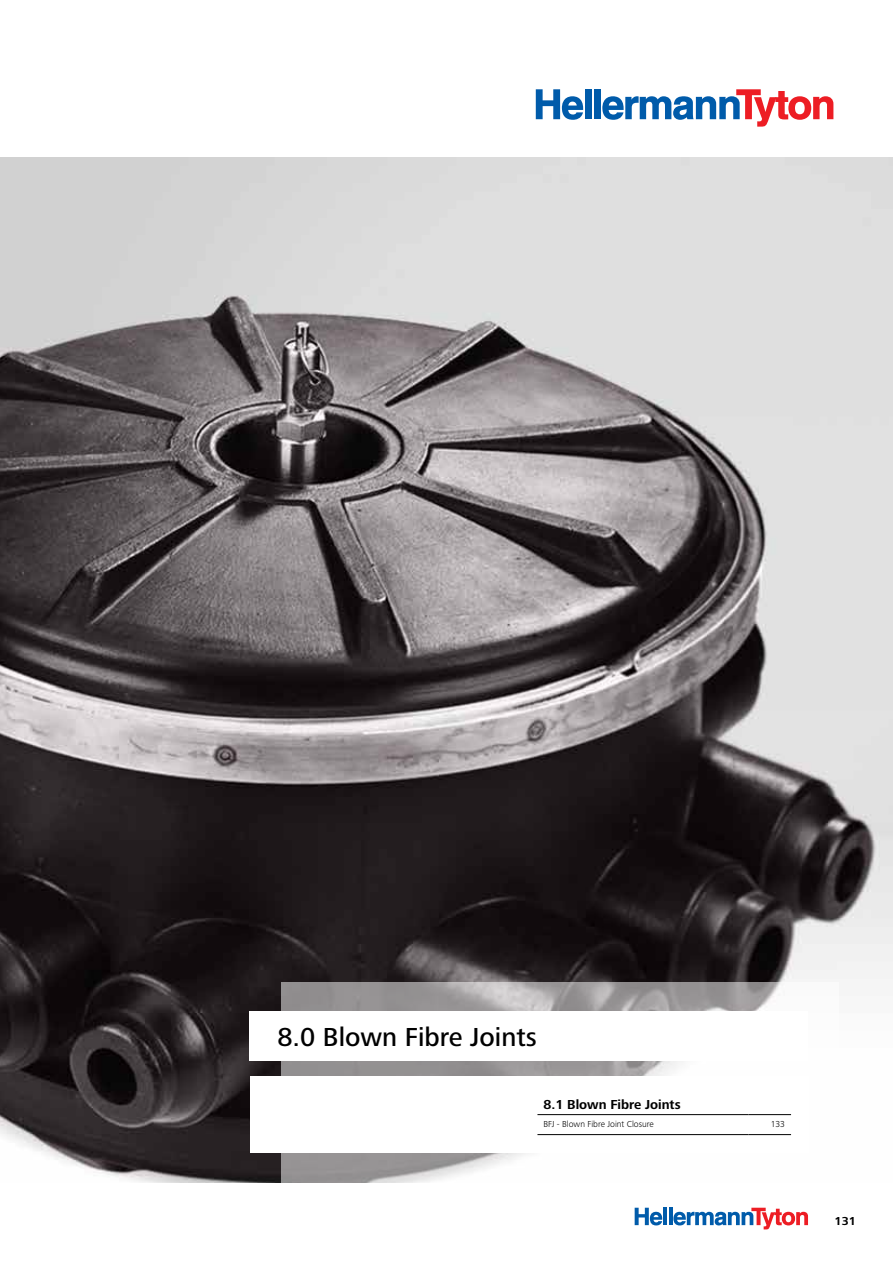
<style>
.page{position:relative;width:893px;height:1263px;background:#fff}
.page>*{position:absolute;margin:0;border:0;box-sizing:border-box;transform-origin:0 0}
.t1{font:500 27px "Frutiger Next LTW1 G";color:#000}
.t2{font:700 13.5px "Frutiger Next LTW1 G";color:#000}
.t3{font:700 12px "Frutiger Next LTW1 G";color:#000}
.t4{font:300 9px "Frutiger Next LTW1 G";color:#000}
</style>
<div class="page">
<img style="left:0;top:157px;width:893px;height:1025px">
<div style="left:585px;top:89px;width:6px;height:30px;background:#005baa"></div>
<div style="left:594px;top:89px;width:7px;height:30px;background:#005baa"></div>
<svg style="left:536px;top:89px;width:47px;height:31px"></svg>
<svg style="left:602px;top:89px;width:231px;height:38px"></svg>
<hr style="left:663px;top:1208px;width:4px;height:17px;background:#005baa">
<hr style="left:669px;top:1208px;width:4px;height:17px;background:#005baa">
<svg style="left:635px;top:1208px;width:27px;height:17px"></svg>
<svg style="left:673px;top:1208px;width:135px;height:21px"></svg>
<svg style="left:281px;top:982px;width:558px;height:201px"></svg>
<div style="left:250px;top:1076px;width:558px;height:76px;background:#fff"></div>
<div style="left:250px;top:1012px;width:558px;height:49px;background:#fff"></div>
<hr style="left:537px;top:1114px;width:211px;height:1px;background:#000">
<hr style="left:748px;top:1114px;width:43px;height:1px;background:#000">
<hr style="left:537px;top:1134px;width:211px;height:1px;background:#000">
<hr style="left:748px;top:1134px;width:43px;height:1px;background:#000">
<h1 class="t1" style="left:277px;top:1022px;width:261px">8.0 Blown Fibre Joints</h1>
<h2 class="t2" style="left:543px;top:1096px;width:139px">8.1 Blown Fibre Joints</h2>
<p class="t4" style="left:543px;top:1119px;width:112px">BFJ - Blown Fibre Joint Closure</p>
<p class="t4" style="left:771px;top:1119px;width:16px">133</p>
<h3 class="t3" style="left:835px;top:1214px;width:23px">131</h3>
</div>
